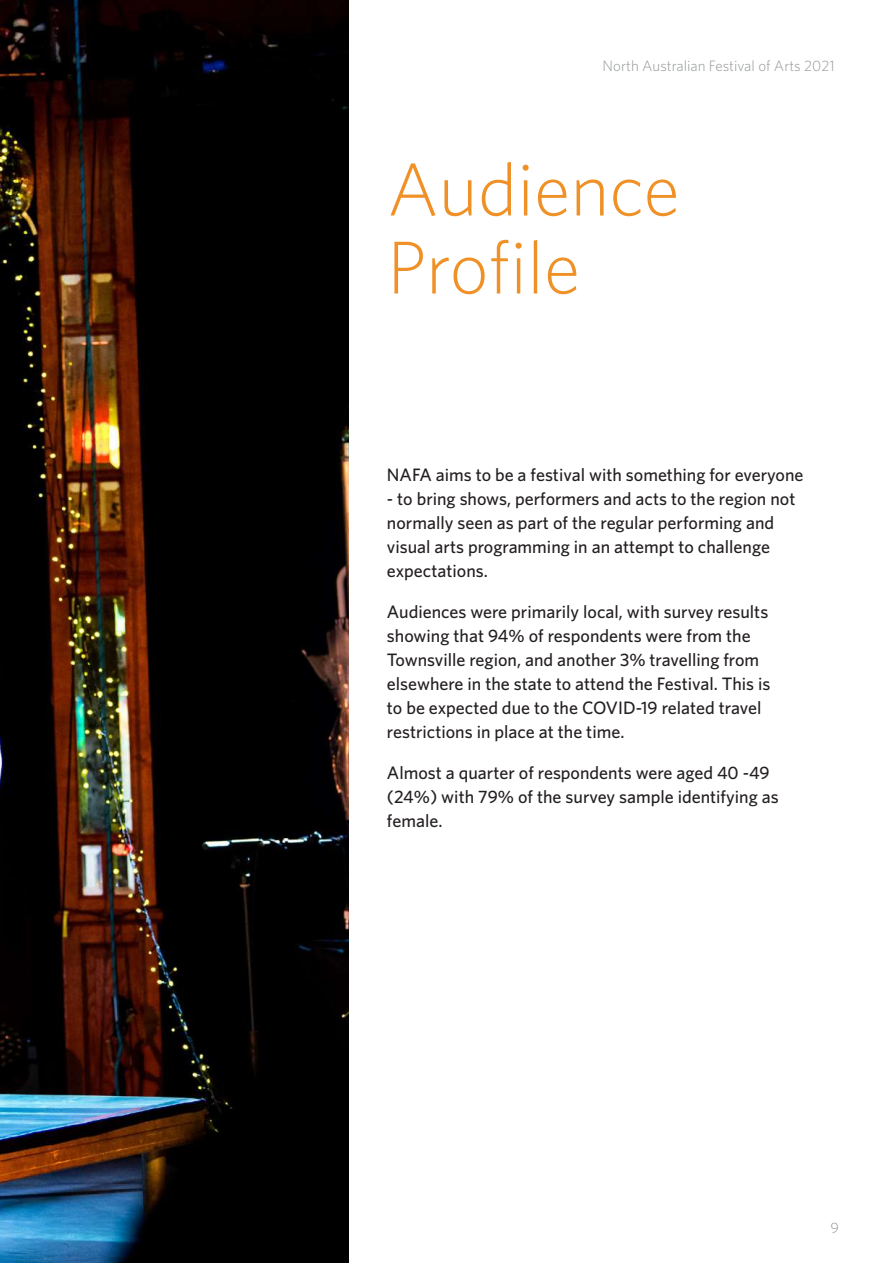
<style>
.page{position:relative;width:893px;height:1263px;background:#fff}
.page>*{position:absolute;margin:0;border:0;box-sizing:border-box;transform-origin:0 0}
.t1{font:300 75px/78px "Whitney";color:#ef9126}
.t2{font:500 18px/24px "Whitney";color:#231f20}
.t3{font:300 15px "Whitney";color:#939598}
</style>
<div class="page">
<img style="left:0;top:0;width:349px;height:1263px">
<p class="t3" style="left:603px;top:57px;width:234px">North Australian Festival of Arts 2021</p>
<h1 class="t1" style="left:387px;top:149px;width:294px">Audience<br>Profile</h1>
<p class="t2" style="left:387px;top:462px;width:418px">NAFA aims to be a festival with something for everyone</p>
<p class="t2" style="left:387px;top:486px;width:410px">- to bring shows, performers and acts to the region not normally seen as part of the regular performing and visual arts programming in an attempt to challenge expectations.</p>
<p class="t2" style="left:387px;top:599px;width:385px">Audiences were primarily local, with survey results showing that 94% of respondents were from the Townsville region, and another 3% travelling from elsewhere in the state to attend the Festival. This is to be expected due to the COVID-19 related travel restrictions in place at the time.</p>
<p class="t2" style="left:387px;top:760px;width:393px">Almost a quarter of respondents were aged 40 -49 (24%) with 79% of the survey sample identifying as female.</p>
<p class="t3" style="left:831px;top:1219px;width:10px">9</p>
</div>
